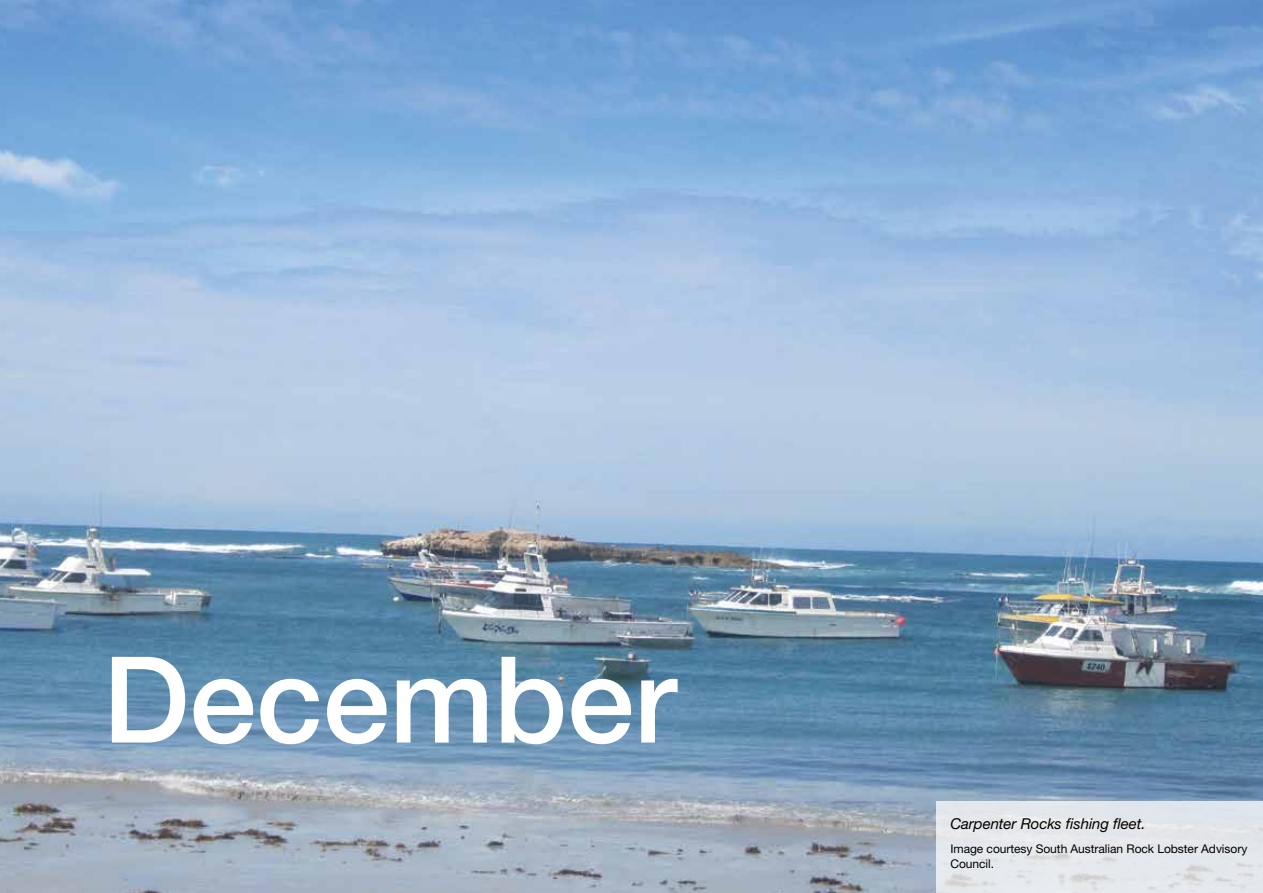
<style>
.page{position:relative;width:1263px;height:893px;background:#fff}
.page>*{position:absolute;margin:0;border:0;box-sizing:border-box;transform-origin:0 0}
.t1{font:500 120px "Helvetica Neue";color:#fff}
.t2{font:italic 15px "Helvetica Neue";letter-spacing:-.005em;color:#000}
.t3{font:12px/15px "Helvetica Neue";letter-spacing:-.005em;color:#000}
</style>
<div class="page">
<img style="left:0;top:0;width:1263px;height:893px">
<div style="left:936px;top:801px;width:327px;height:92px;background:#e4e7ec"></div>
<h1 class="t1" style="left:103px;top:628px;width:575px">December</h1>
<p class="t2" style="left:950px;top:815px;width:197px">Carpenter Rocks fishing fleet.</p>
<p class="t3" style="left:950px;top:841px;width:298px">Image courtesy South Australian Rock Lobster Advisory<br>Council.</p>
</div>
